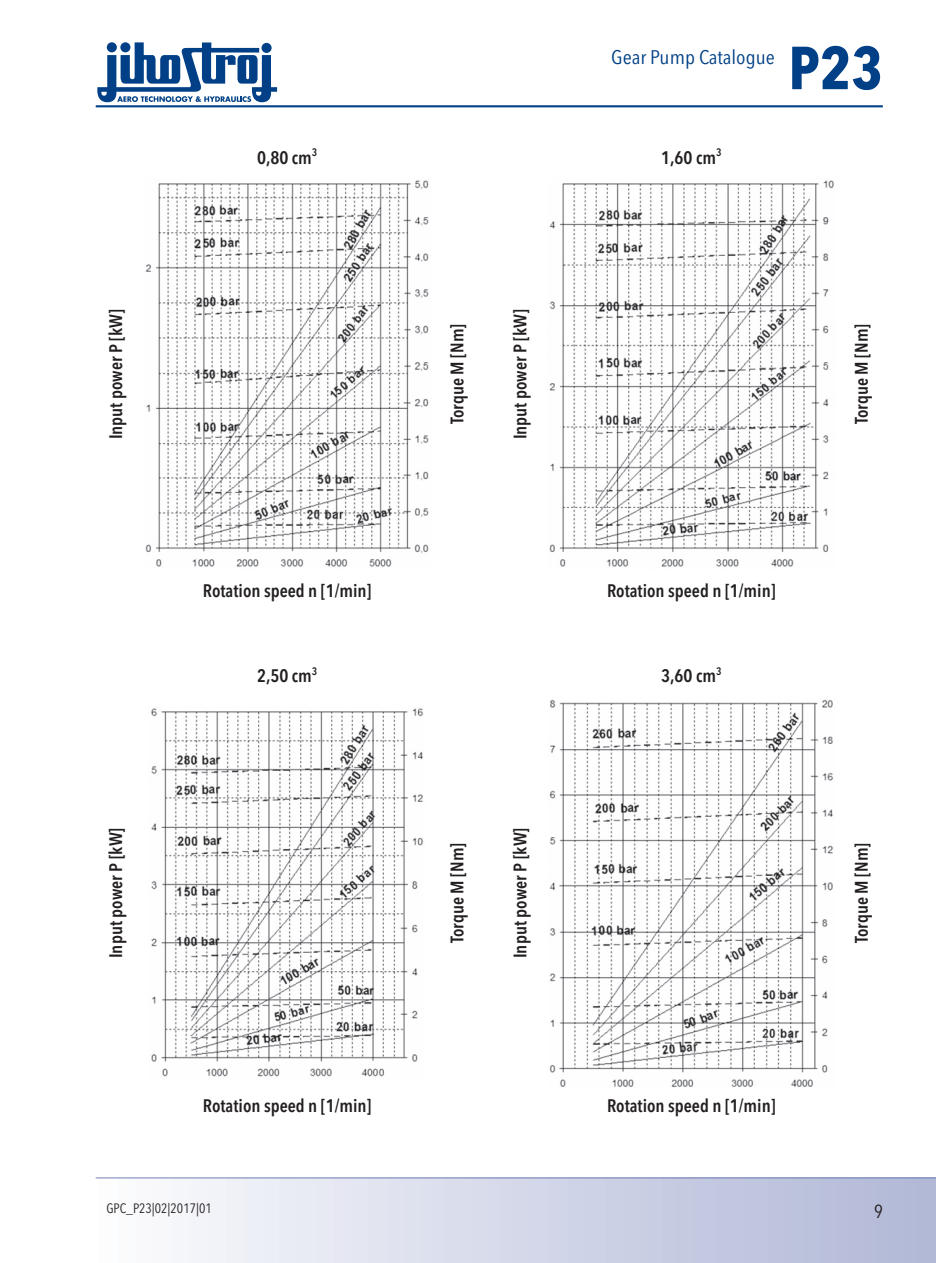
<style>
.page{position:relative;width:936px;height:1263px;background:#fff}
.page>*{position:absolute;margin:0;border:0;box-sizing:border-box;transform-origin:0 0}
.t1{font:700 60px "Avenir Next Condensed";color:#014086}
.t2{font:19.5px "Avenir Next Condensed";color:#014086;scale:1.1 1}
.t3{font:18.75px "Avenir Next Condensed";color:#231f20}
.t4{font:600 18px "Avenir Next Condensed";color:#231f20}
.t5{font:13.5px "Avenir Next Condensed";color:#231f20}
</style>
<div class="page">
<hr style="left:96px;top:105px;width:786px;height:2px;background:#014086">
<svg style="left:97px;top:43px;width:180px;height:59px"></svg>
<div style="left:96px;top:1178px;width:839px;height:85px;background:linear-gradient(to right,#fcfcfe,#afb7d6)"></div>
<hr style="left:96px;top:1177px;width:839px;height:1px;background:#7585b5">
<img style="left:145px;top:180px;width:284px;height:387px">
<img style="left:549px;top:180px;width:285px;height:387px">
<img style="left:151px;top:708px;width:272px;height:369px">
<img style="left:549px;top:700px;width:284px;height:387px">
<p class="t4" style="left:100px;top:439px;width:132px;rotate:-90deg">Input power P [kW]</p>
<p class="t2" style="left:611px;top:40px;width:150px">Gear Pump Catalogue</p>
<h1 class="t1" style="left:788px;top:31px;width:96px">P23</h1>
<p class="t4" style="left:257px;top:142px;width:62px">0,80 cm<sup>3</sup></p>
<p class="t4" style="left:661px;top:142px;width:62px">1,60 cm<sup>3</sup></p>
<p class="t4" style="left:441px;top:424px;width:102px;rotate:-90deg">Torque M [Nm]</p>
<p class="t4" style="left:504px;top:439px;width:132px;rotate:-90deg">Input power P [kW]</p>
<p class="t4" style="left:845px;top:424px;width:102px;rotate:-90deg">Torque M [Nm]</p>
<p class="t4" style="left:203px;top:575px;width:170px">Rotation speed n [1/min]</p>
<p class="t4" style="left:607px;top:575px;width:170px">Rotation speed n [1/min]</p>
<p class="t4" style="left:100px;top:958px;width:132px;rotate:-90deg">Input power P [kW]</p>
<p class="t4" style="left:257px;top:660px;width:62px">2,50 cm<sup>3</sup></p>
<p class="t4" style="left:661px;top:660px;width:62px">3,60 cm<sup>3</sup></p>
<p class="t4" style="left:203px;top:1090px;width:170px">Rotation speed n [1/min]</p>
<p class="t4" style="left:441px;top:943px;width:102px;rotate:-90deg">Torque M [Nm]</p>
<p class="t4" style="left:504px;top:958px;width:132px;rotate:-90deg">Input power P [kW]</p>
<p class="t4" style="left:607px;top:1090px;width:170px">Rotation speed n [1/min]</p>
<p class="t5" style="left:106px;top:1196px;width:107px">GPC_P23|02|2017|01</p>
<p class="t4" style="left:845px;top:943px;width:102px;rotate:-90deg">Torque M [Nm]</p>
<p class="t3" style="left:873px;top:1195px;width:10px">9</p>
</div>
